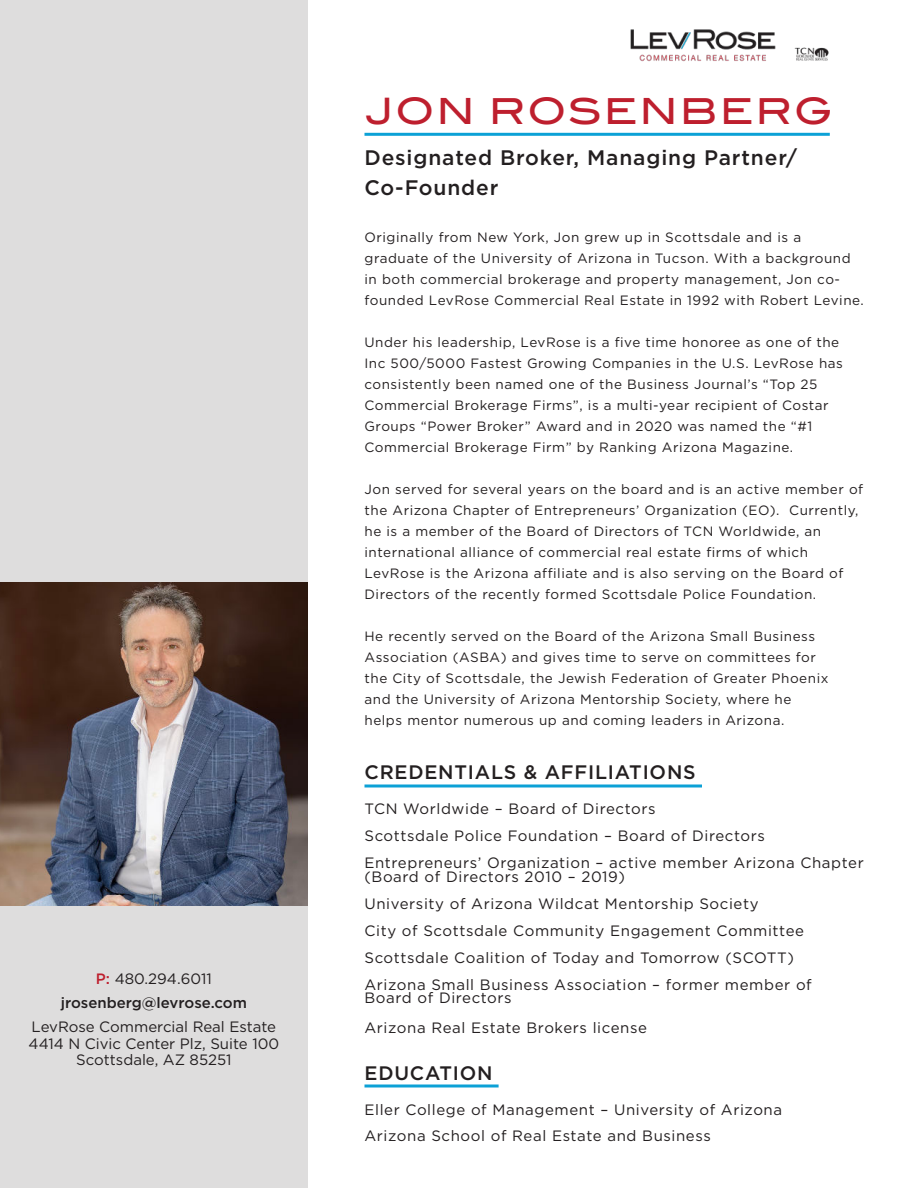
<style>
.page{position:relative;width:918px;height:1188px;background:#fff}
.page>*{position:absolute;margin:0;border:0;box-sizing:border-box;transform-origin:0 0}
.t1{font:500 36px "Blair ITC";letter-spacing:.055em;color:#be1f2e}
.t2{font:500 21px/30px "Gotham";letter-spacing:.04em;color:#231f20}
.t3{font:500 19.5px "Gotham";letter-spacing:.04em;color:#231f20}
.t4{font:15px/27px "Gotham";letter-spacing:.04em;color:#231f20}
.t5{font:15px/16.5px "Gotham";color:#231f20;text-align:center}
.t6{font:500 15px/24px "Gotham";color:#231f20;text-align:center}
.t7{font:13.5px/21px "Gotham";letter-spacing:.04em;color:#231f20}
.s1{color:#be1f2e}
.s2{font-weight:400}
</style>
<div class="page">
<div style="left:0;top:0;width:308px;height:1188px;background:#dedddd"></div>
<img style="left:0;top:582px;width:308px;height:324px">
<hr style="left:365px;top:133px;width:465px;height:3px;background:#0ca1d6">
<hr style="left:365px;top:784px;width:337px;height:3px;background:#0ca1d6">
<hr style="left:365px;top:1084px;width:134px;height:3px;background:#0ca1d6">
<img style="left:630px;top:29px;width:199px;height:33px">
<p class="t6" style="left:61px;top:967px;width:188px"><span class="s1">P:</span> <span class="s2">480.294.6011 </span>jrosenberg@levrose.com</p>
<p class="t5" style="left:29px;top:1019px;width:252px">LevRose Commercial Real Estate<br>4414 N Civic Center Plz, Suite 100<br>Scottsdale, AZ 85251</p>
<h1 class="t1" style="left:365px;top:91px;width:470px">JON ROSENBERG</h1>
<h2 class="t2" style="left:364px;top:143px;width:434px">Designated Broker, Managing Partner/<br>Co-Founder</h2>
<p class="t7" style="left:364px;top:227px;width:501px">Originally from New York, Jon grew up in Scottsdale and is a graduate of the University of Arizona in Tucson. With a background in both commercial brokerage and property management, Jon co&shy;founded LevRose Commercial Real Estate in 1992 with Robert Levine.</p>
<p class="t7" style="left:364px;top:332px;width:480px">Under his leadership, LevRose is a five time honoree as one of the Inc 500/5000 Fastest Growing Companies in the U.S. LevRose has consistently been named one of the Business Journal’s “Top 25<br>Commercial Brokerage Firms”, is a multi-year recipient of Costar Groups “Power Broker” Award and in 2020 was named the “#1<br>Commercial Brokerage Firm” by Ranking Arizona Magazine.</p>
<p class="t7" style="left:364px;top:479px;width:500px">Jon served for several years on the board and is an active member of the Arizona Chapter of Entrepreneurs’ Organization (EO). Currently, he is a member of the Board of Directors of TCN Worldwide, an international alliance of commercial real estate firms of which LevRose is the Arizona affiliate and is also serving on the Board of Directors of the recently formed Scottsdale Police Foundation.</p>
<p class="t7" style="left:364px;top:626px;width:466px">He recently served on the Board of the Arizona Small Business Association (ASBA) and gives time to serve on committees for the City of Scottsdale, the Jewish Federation of Greater Phoenix and the University of Arizona Mentorship Society, where he helps mentor numerous up and coming leaders in Arizona.</p>
<h3 class="t3" style="left:364px;top:763px;width:333px">CREDENTIALS &amp; AFFILIATIONS</h3>
<p class="t4" style="left:364px;top:796px;width:501px">TCN Worldwide – Board of Directors<br>Scottsdale Police Foundation – Board of Directors<br>Entrepreneurs’ Organization – active member Arizona Chapter</p>
<p class="t4" style="left:364px;top:864px;width:449px">(Board of Directors 2010 – 2019)<br>University of Arizona Wildcat Mentorship Society<br>City of Scottsdale Community Engagement Committee Scottsdale Coalition of Today and Tomorrow (SCOTT)<br>Arizona Small Business Association – former member of</p>
<p class="t4" style="left:364px;top:984px;width:284px;line-height:30px">Board of Directors<br>Arizona Real Estate Brokers license</p>
<h3 class="t3" style="left:364px;top:1064px;width:130px">EDUCATION</h3>
<p class="t4" style="left:364px;top:1098px;width:419px;line-height:25.5px">Eller College of Management – University of Arizona<br>Arizona School of Real Estate and Business</p>
</div>
